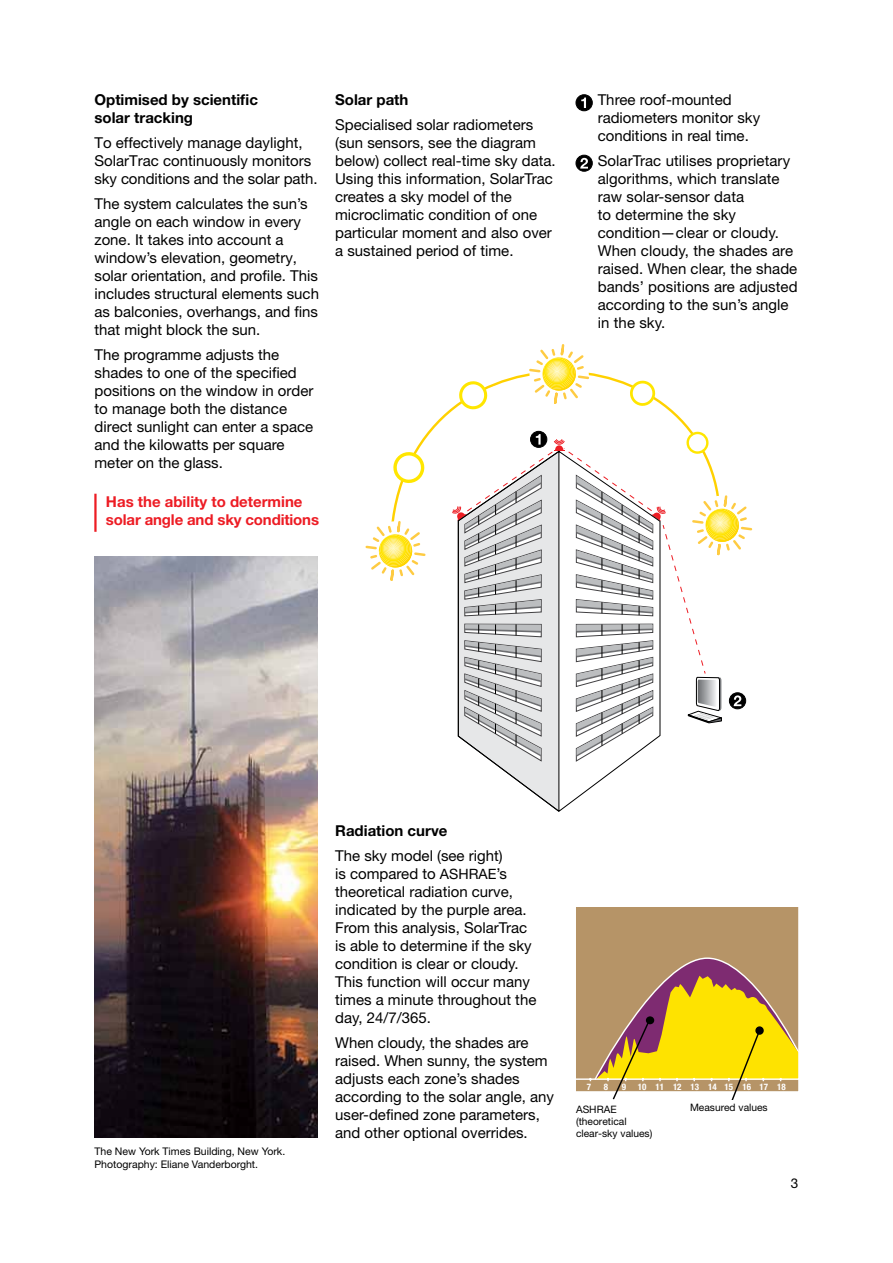
<style>
.page{position:relative;width:893px;height:1263px;background:#fff}
.page>*{position:absolute;margin:0;border:0;box-sizing:border-box;transform-origin:0 0}
.t1{font:15px/18px "Helvetica Neue LT Std";color:#000}
.t2{font:700 15px/18px "Helvetica Neue LT Std";color:#000}
.t3{font:700 15px/18px "Helvetica Neue LT Std";letter-spacing:-.01em;color:#ed1c24}
.t4{font:13.5px "Helvetica Neue LT Std";color:#000}
.t5{font:12.9px/15.8px "Helvetica Neue";color:#000}
.t6{font:10.5px/12.6px "Helvetica Neue LT Std";color:#000}
.t7{font:10.2px/12.3px "Helvetica Neue LT Std";color:#000}
.t8{font:700 condensed 9px "Helvetica Neue";color:#fff}
.s1{font-size:14.25px}
</style>
<div class="page">
<svg style="left:576px;top:908px;width:223px;height:191px;background:#c8a653"></svg>
<img style="left:94px;top:557px;width:223px;height:581px">
<hr style="left:94px;top:494px;width:3px;height:38px;background:#ed1d24">
<div style="left:576px;top:95px;width:16px;height:16px;background:#000;border-radius:50%"></div>
<div style="left:576px;top:95px;width:16px;height:16px;border:1px solid #000;border-radius:50%"></div>
<svg style="left:581px;top:98px;width:5px;height:10px"></svg>
<div style="left:576px;top:155px;width:16px;height:16px;background:#000;border-radius:50%"></div>
<div style="left:576px;top:155px;width:16px;height:16px;border:1px solid #000;border-radius:50%"></div>
<svg style="left:580px;top:158px;width:8px;height:11px"></svg>
<svg style="left:391px;top:408px;width:61px;height:111px"></svg>
<svg style="left:391px;top:452px;width:33px;height:31px"></svg>
<svg style="left:365px;top:519px;width:61px;height:62px"></svg>
<svg style="left:452px;top:344px;width:300px;height:467px"></svg>
<p class="t2" style="left:94px;top:91px;width:165px">Optimised by scientific solar tracking</p>
<p class="t1" style="left:94px;top:133px;width:224px">To effectively manage daylight,<br>SolarTrac continuously monitors sky conditions and the solar path.</p>
<p class="t1" style="left:94px;top:194px;width:226px">The system calculates the sun’s angle on each window in every zone. It takes into account a window’s elevation, geometry, solar orientation, and profile. This includes structural elements such as balconies, overhangs, and fins that might block the sun.</p>
<p class="t1" style="left:94px;top:345px;width:220px">The programme adjusts the shades to one of the specified positions on the window in order to manage both the distance direct sunlight can enter a space and the kilowatts per square meter on the glass.</p>
<p class="t3" style="left:106px;top:492px;width:215px">Has the ability to determine solar angle and sky conditions</p>
<p class="t2" style="left:335px;top:91px;width:75px">Solar path</p>
<p class="t1" style="left:335px;top:115px;width:222px">Specialised solar radiometers (sun sensors, see the diagram below) collect real-time sky data.<br>Using this information, SolarTrac creates a sky model of the microclimatic condition of one particular moment and also over a sustained period of time.</p>
<p class="t1" style="left:598px;top:91px;width:164px">Three roof-mounted radiometers monitor sky conditions in real time.</p>
<p class="t1" style="left:598px;top:151px;width:201px">SolarTrac utilises proprietary algorithms, which translate raw solar-sensor data<br>to determine the sky condition—clear or cloudy.<br>When cloudy, the shades are raised. When clear, the shade bands’ positions are adjusted according to the sun’s angle in the sky.</p>
<p class="t6" style="left:95px;top:1145px;width:192px">The New York Times Building, New York.<br>Photography: Eliane Vanderborght.</p>
<p class="t2" style="left:335px;top:821px;width:114px">Radiation curve</p>
<p class="t1" style="left:335px;top:846px;width:203px">The sky model (see right)<br>is compared to <span class="s1">ASHRAE</span>’s theoretical radiation curve, indicated by the purple area.<br>From this analysis, SolarTrac is able to determine if the sky condition is clear or cloudy.<br>This function will occur many times a minute throughout the day, 24/7/365.</p>
<p class="t1" style="left:335px;top:1033px;width:220px">When cloudy, the shades are raised. When sunny, the system adjusts each zone’s shades according to the solar angle, any user-defined zone parameters, and other optional overrides.</p>
<p class="t8" style="left:587px;top:1081px;width:6px">7</p>
<p class="t8" style="left:604px;top:1081px;width:6px">8</p>
<p class="t8" style="left:622px;top:1081px;width:6px">9</p>
<p class="t8" style="left:638px;top:1081px;width:150px">10 11 12 13 14 15 16 17 18</p>
<p class="t5" style="left:577px;top:1099px;width:97px">ASHRAE (theoretical clear-sky values)</p>
<p class="t7" style="left:576px;top:1102px;width:78px">ASHRAE (theoretical clear-sky values)</p>
<p class="t7" style="left:690px;top:1101px;width:79px">Measured values</p>
<p class="t4" style="left:791px;top:1175px;width:9px">3</p>
</div>
